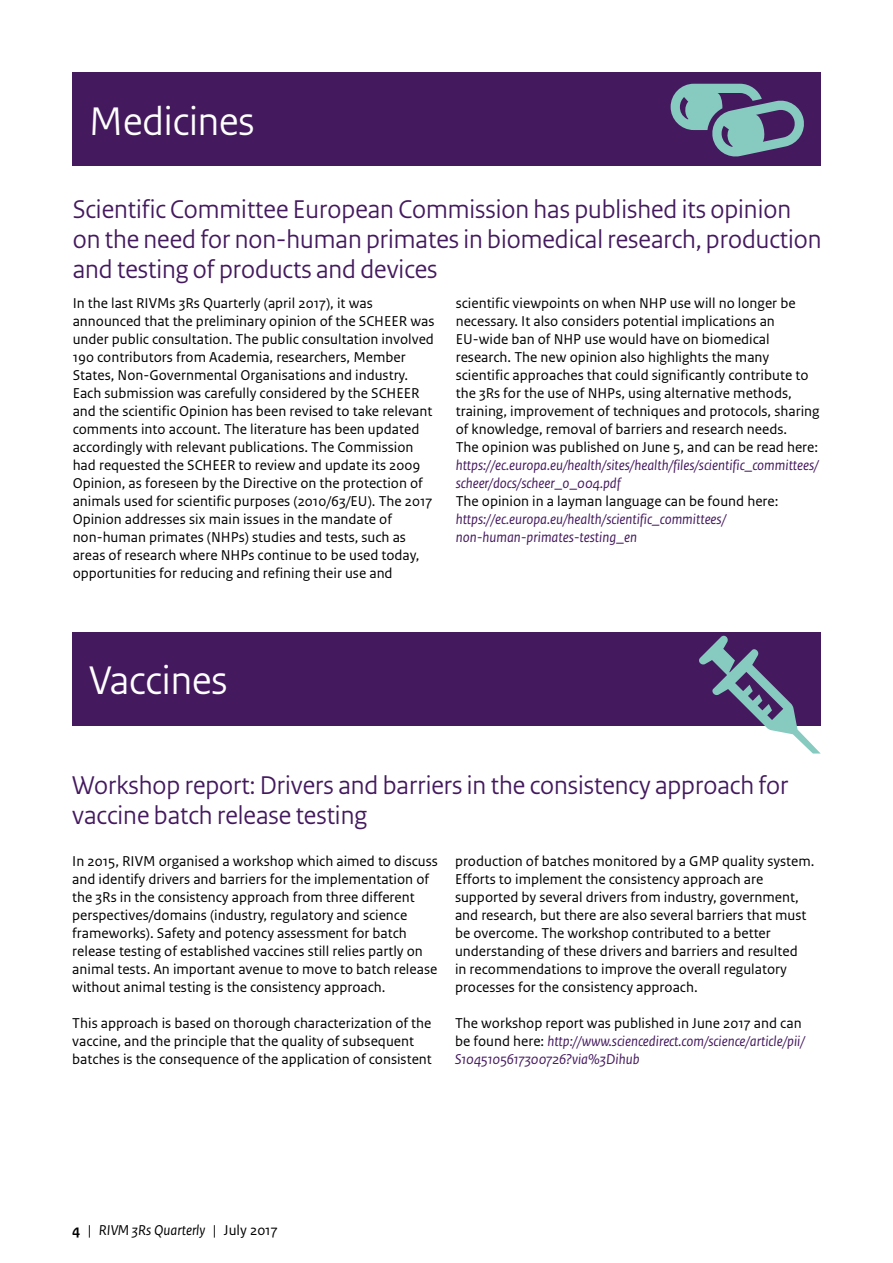
<style>
.page{position:relative;width:893px;height:1263px;background:#fff}
.page>*{position:absolute;margin:0;border:0;box-sizing:border-box;transform-origin:0 0}
.H1_kop{font:42px "Rijksoverheid Sans Heading";color:#fff}
.H2_05_RIVM_Paragraaf{font:27px/30px "Rijksoverheid Sans Heading";color:#44195e}
._10_RIVM_Broodtekst{font:15px/18px "Rijksoverheid Sans Text";color:#000}
._10_RIVM_Broodtekst-2{font:italic 15px/18px "Rijksoverheid Sans Text";color:#44195e}
.t1{font:italic 15px "Rijksoverheid Sans Text";color:#000}
.s1{font-style:italic;color:#44195e}
.s2{font-style:normal;color:#000}
.s3{font-weight:700;font-style:normal}
.s4{font-style:normal}
</style>
<div class="page">
<div style="left:72px;top:72px;width:749px;height:94px;background:#44195e"></div>
<svg style="left:671px;top:84px;width:133px;height:73px"></svg>
<div style="left:72px;top:633px;width:749px;height:93px;background:#44195e"></div>
<svg style="left:699px;top:635px;width:121px;height:118px"></svg>
<h1 class="H1_kop" style="left:89px;top:97px;width:167px">Medicines</h1>
<h2 class="H2_05_RIVM_Paragraaf" style="left:73px;top:194px;width:750px">Scientific Committee European Commission has published its opinion on the need for non-human primates in biomedical research, production and testing of products and devices</h2>
<p class="_10_RIVM_Broodtekst" style="left:73px;top:294px;width:363px">In the last RIVMs 3Rs Quarterly (april 2017), it was announced that the preliminary opinion of the SCHEER was under public consultation. The public consultation involved 190 contributors from Academia, researchers, Member States, Non-Governmental Organisations and industry.<br>Each submission was carefully considered by the SCHEER and the scientific Opinion has been revised to take relevant comments into account. The literature has been updated accordingly with relevant publications. The Commission had requested the SCHEER to review and update its 2009<br>Opinion, as foreseen by the Directive on the protection of animals used for scientific purposes (2010/63/EU). The 2017<br>Opinion addresses six main issues in the mandate of non-human primates (NHPs) studies and tests, such as areas of research where NHPs continue to be used today, opportunities for reducing and refining their use and</p>
<p class="_10_RIVM_Broodtekst" style="left:456px;top:294px;width:365px">scientific viewpoints on when NHP use will no longer be necessary. It also considers potential implications an EU-wide ban of NHP use would have on biomedical research. The new opinion also highlights the many scientific approaches that could significantly contribute to the 3Rs for the use of NHPs, using alternative methods, training, improvement of techniques and protocols, sharing of knowledge, removal of barriers and research needs.<br>The opinion was published on June 5, and can be read here: <span class="s1">https://ec.europa.eu/health/sites/health/files/scientific_committees/ scheer/docs/scheer_o_004.pdf</span></p>
<p class="_10_RIVM_Broodtekst" style="left:456px;top:492px;width:324px">The opinion in a layman language can be found here:</p>
<p class="_10_RIVM_Broodtekst-2" style="left:456px;top:510px;width:272px">https://ec.europa.eu/health/scientific_committees/ non-human-primates-testing_en</p>
<h1 class="H1_kop" style="left:89px;top:656px;width:140px">Vaccines</h1>
<h2 class="H2_05_RIVM_Paragraaf" style="left:72px;top:770px;width:718px">Workshop report: Drivers and barriers in the consistency approach for vaccine batch release testing</h2>
<p class="_10_RIVM_Broodtekst" style="left:72px;top:852px;width:367px">In 2015, RIVM organised a workshop which aimed to discuss and identify drivers and barriers for the implementation of the 3Rs in the consistency approach from three different perspectives/domains (industry, regulatory and science frameworks). Safety and potency assessment for batch release testing of established vaccines still relies partly on animal tests. An important avenue to move to batch release without animal testing is the consistency approach.</p>
<p class="_10_RIVM_Broodtekst" style="left:72px;top:1014px;width:361px">This approach is based on thorough characterization of the vaccine, and the principle that the quality of subsequent batches is the consequence of the application of consistent</p>
<p class="_10_RIVM_Broodtekst" style="left:455px;top:852px;width:361px">production of batches monitored by a GMP quality system.<br>Efforts to implement the consistency approach are supported by several drivers from industry, government, and research, but there are also several barriers that must be overcome. The workshop contributed to a better understanding of these drivers and barriers and resulted<br>in recommendations to improve the overall regulatory processes for the consistency approach.</p>
<p class="_10_RIVM_Broodtekst-2" style="left:455px;top:1014px;width:351px"><span class="s2">The workshop report was published in June 2017 and can be found here:</span> http://www.sciencedirect.com/science/article/pii/<br>S1045105617300726?via%3Dihub</p>
<p class="t1" style="left:72px;top:1221px;width:207px"><span class="s3">4</span> <span class="s4">|</span> RIVM 3Rs Quarterly <span class="s4">| July 2017</span></p>
</div>
